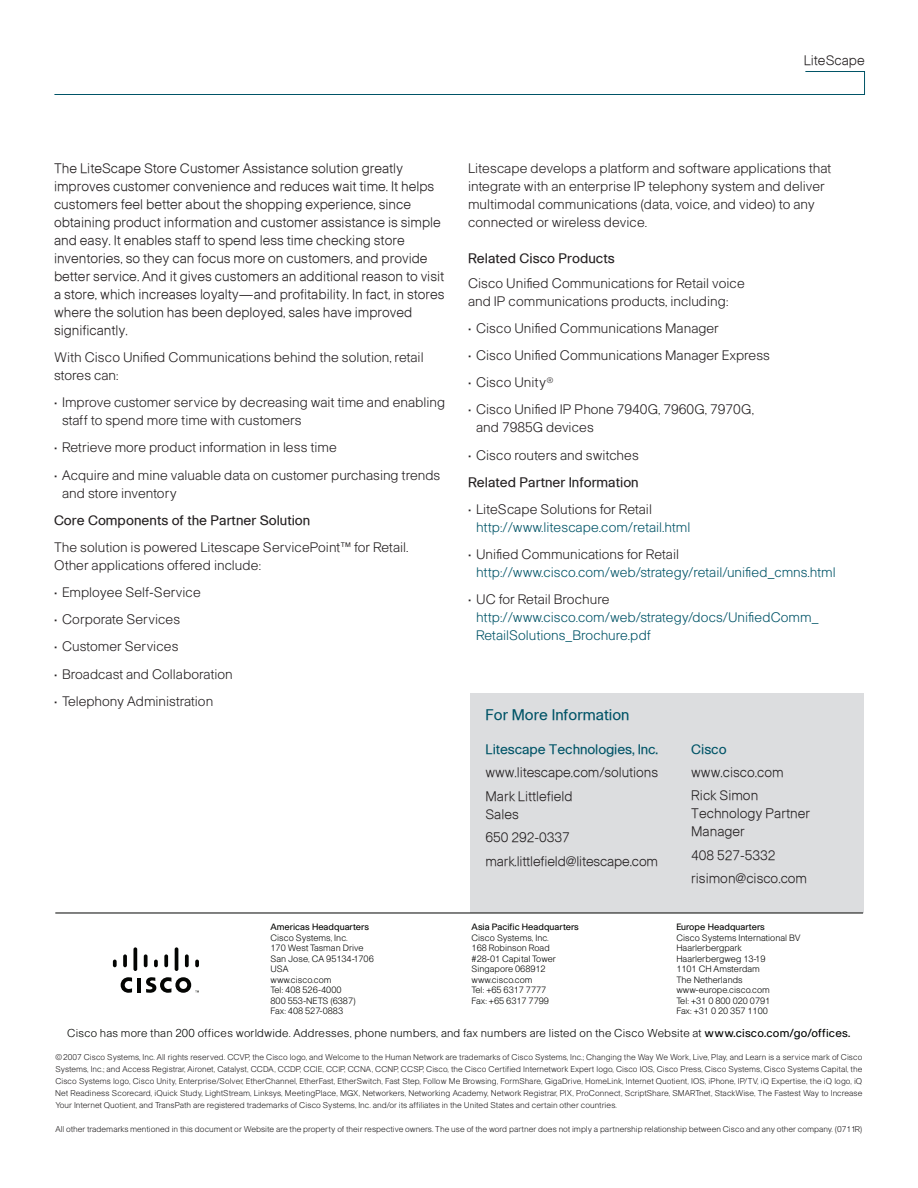
<style>
.page{position:relative;width:918px;height:1188px;background:#fff}
.page>*{position:absolute;margin:0;border:0;box-sizing:border-box;transform-origin:0 0}
.SubHead1{font:15px "Ciscoregular";color:#005467}
.Body{font:13.5px/18px "Ciscolight";color:#231f20}
.Bullet{font:300 13.5px/18px "Cisco";color:#231f20}
.Body-2{font:300 13.5px/18px "Cisco";color:#231f20}
.Bullet-2{font:300 13.5px/18px "Cisco";color:#005467}
.More_Info_Copy{font:13.5px/18px "Ciscolight";color:#231f20}
.Body-3{font:13.5px "Ciscoregular";color:#231f20}
.More_Info_7477_Subhe{font:13.5px "Ciscoregular";letter-spacing:-.01em;color:#005467}
.Bullet-3{font:13.5px "Ciscoregular";color:#231f20}
.SubHead2{font:13.5px "Ciscoregular";color:#231f20}
.SubHead1-2{font:13.5px "Ciscolight";color:#231f20}
.t1{font:300 11.25px "Cisco";letter-spacing:.015em;color:#040503}
.t2{font:300 9px/10.5px "Cisco";color:#040503}
.t3{font:300 8.25px/12px "Cisco";color:#201d1e;text-align:justify}
.s1{color:#231f20}
.s2{font-weight:400}
</style>
<div class="page">
<div style="left:470px;top:693px;width:394px;height:220px;background:#dcdddf"></div>
<svg style="left:54px;top:71px;width:811px;height:24px"></svg>
<hr style="left:137px;top:978px;width:4px;height:14px;background:#040503">
<svg style="left:121px;top:977px;width:11px;height:16px"></svg>
<svg style="left:113px;top:960px;width:4px;height:7px"></svg>
<svg style="left:123px;top:954px;width:4px;height:13px"></svg>
<svg style="left:133px;top:947px;width:4px;height:24px"></svg>
<svg style="left:144px;top:954px;width:4px;height:13px"></svg>
<svg style="left:154px;top:960px;width:4px;height:7px"></svg>
<svg style="left:164px;top:954px;width:4px;height:13px"></svg>
<hr style="left:175px;top:947px;width:3px;height:24px;background:#040503;border-radius:2px">
<svg style="left:185px;top:954px;width:4px;height:13px"></svg>
<svg style="left:195px;top:960px;width:4px;height:7px"></svg>
<svg style="left:146px;top:977px;width:53px;height:16px"></svg>
<hr style="left:55px;top:913px;width:808px;height:1px;background:#040503">
<p class="SubHead1-2" style="left:804px;top:52px;width:62px">LiteScape</p>
<p class="Body" style="left:54px;top:159px;width:392px">The LiteScape Store Customer Assistance solution greatly improves customer convenience and reduces wait time. It helps customers feel better about the shopping experience, since obtaining product information and customer assistance is simple and easy. It enables staff to spend less time checking store inventories, so they can focus more on customers, and provide better service. And it gives customers an additional reason to visit a store, which increases loyalty—and profitability. In fact, in stores where the solution has been deployed, sales have improved significantly.</p>
<p class="Body-2" style="left:54px;top:348px;width:371px">With Cisco Unified Communications behind the solution, retail stores can:</p>
<p class="Bullet" style="left:62px;top:393px;width:385px;text-indent:-8px">• Improve customer service by decreasing wait time and enabling staff to spend more time with customers</p>
<p class="Bullet" style="left:54px;top:438px;width:284px">• Retrieve more product information in less time</p>
<p class="Bullet" style="left:62px;top:465px;width:380px;text-indent:-8px">• Acquire and mine valuable data on customer purchasing trends and store inventory</p>
<p class="Body-3" style="left:54px;top:512px;width:258px">Core Components of the Partner Solution</p>
<p class="Body-2" style="left:54px;top:538px;width:356px">The solution is powered Litescape ServicePoint™ for Retail.<br>Other applications offered include:</p>
<p class="Bullet" style="left:54px;top:583px;width:148px">• Employee Self-Service</p>
<p class="Bullet" style="left:54px;top:610px;width:128px">• Corporate Services</p>
<p class="Bullet" style="left:54px;top:637px;width:126px">• Customer Services</p>
<p class="Bullet" style="left:54px;top:665px;width:180px">• Broadcast and Collaboration</p>
<p class="Bullet" style="left:54px;top:692px;width:161px">• Telephony Administration</p>
<p class="Body-2" style="left:468px;top:159px;width:365px">Litescape develops a platform and software applications that integrate with an enterprise IP telephony system and deliver multimodal communications (data, voice, and video) to any connected or wireless device.</p>
<p class="SubHead2" style="left:468px;top:250px;width:148px">Related Cisco Products</p>
<p class="Body-2" style="left:468px;top:274px;width:278px">Cisco Unified Communications for Retail voice and IP communications products, including:</p>
<p class="Bullet" style="left:468px;top:319px;width:252px">• Cisco Unified Communications Manager</p>
<p class="Bullet" style="left:468px;top:346px;width:303px">• Cisco Unified Communications Manager Express</p>
<p class="Bullet" style="left:468px;top:373px;width:87px">• Cisco Unity<sup>®</sup></p>
<p class="Bullet" style="left:476px;top:400px;width:279px;text-indent:-8px">• Cisco Unified IP Phone 7940G, 7960G, 7970G, and 7985G devices</p>
<p class="Bullet" style="left:468px;top:446px;width:172px">• Cisco routers and switches</p>
<p class="Bullet-3" style="left:468px;top:474px;width:172px">Related Partner Information</p>
<p class="Bullet-2" style="left:476px;top:500px;width:216px;text-indent:-8px"><span class="s1">• LiteScape Solutions for Retail </span>http://www.litescape.com/retail.html</p>
<p class="Bullet-2" style="left:476px;top:545px;width:361px;text-indent:-8px"><span class="s1">• Unified Communications for Retail </span>http://www.cisco.com/web/strategy/retail/unified_cmns.html</p>
<p class="Bullet-2" style="left:476px;top:590px;width:344px;text-indent:-8px"><span class="s1">• UC for Retail Brochure </span>http://www.cisco.com/web/strategy/docs/UnifiedComm_<br>RetailSolutions_Brochure.pdf</p>
<p class="SubHead1" style="left:485px;top:706px;width:146px">For More Information</p>
<p class="More_Info_7477_Subhe" style="left:485px;top:741px;width:174px">Litescape Technologies, Inc.</p>
<p class="More_Info_Copy" style="left:485px;top:763px;width:174px">www.litescape.com/solutions</p>
<p class="More_Info_Copy" style="left:485px;top:787px;width:89px">Mark Littlefield<br>Sales</p>
<p class="More_Info_Copy" style="left:485px;top:828px;width:86px">650 292-0337</p>
<p class="More_Info_Copy" style="left:485px;top:852px;width:174px">mark.littlefield@litescape.com</p>
<p class="More_Info_7477_Subhe" style="left:691px;top:741px;width:37px">Cisco</p>
<p class="More_Info_Copy" style="left:691px;top:763px;width:94px">www.cisco.com</p>
<p class="More_Info_Copy" style="left:691px;top:786px;width:120px">Rick Simon<br>Technology Partner<br>Manager</p>
<p class="More_Info_Copy" style="left:691px;top:846px;width:86px">408 527-5332</p>
<p class="More_Info_Copy" style="left:691px;top:869px;width:117px">risimon@cisco.com</p>
<p class="t2" style="left:271px;top:922px;width:105px"><span class="s2">Americas Headquarters<br></span>Cisco Systems, Inc.<br>170 West Tasman Drive<br>San Jose, CA 95134-1706<br>USA<br>www.cisco.com<br>Tel: 408 526-4000<br>800 553-NETS (6387)<br>Fax: 408 527-0883</p>
<p class="t2" style="left:472px;top:922px;width:109px"><span class="s2">Asia Pacific Headquarters<br></span>Cisco Systems, Inc.<br>168 Robinson Road #28-01 Capital Tower<br>Singapore 068912 www.cisco.com<br>Tel: +65 6317 7777<br>Fax: +65 6317 7799</p>
<p class="t2" style="left:676px;top:922px;width:126px"><span class="s2">Europe Headquarters<br></span>Cisco Systems International BV<br>Haarlerbergpark<br>Haarlerbergweg 13-19<br>1101 CH Amsterdam<br>The Netherlands www-europe.cisco.com<br>Tel: +31 0 800 020 0791<br>Fax: +31 0 20 357 1100</p>
<p class="t1" style="left:67px;top:1026px;width:785px">Cisco has more than 200 offices worldwide. Addresses, phone numbers, and fax numbers are listed on the Cisco Website at <span class="s2">www.cisco.com/go/offices.</span></p>
<p class="t3" style="left:55px;top:1051px;width:809px">©2007 Cisco Systems, Inc. All rights reserved. CCVP, the Cisco logo, and Welcome to the Human Network are trademarks of Cisco Systems, Inc.; Changing the Way We Work, Live, Play, and Learn is a service mark of Cisco Systems, Inc.; and Access Registrar, Aironet, Catalyst, CCDA, CCDP, CCIE, CCIP, CCNA, CCNP, CCSP, Cisco, the Cisco Certified Internetwork Expert logo, Cisco IOS, Cisco Press, Cisco Systems, Cisco Systems Capital, the Cisco Systems logo, Cisco Unity, Enterprise/Solver, EtherChannel, EtherFast, EtherSwitch, Fast Step, Follow Me Browsing, FormShare, GigaDrive, HomeLink, Internet Quotient, IOS, iPhone, IP/TV, iQ Expertise, the iQ logo, iQ Net Readiness Scorecard, iQuick Study, LightStream, Linksys, MeetingPlace, MGX, Networkers, Networking Academy, Network Registrar, PIX, ProConnect, ScriptShare, SMARTnet, StackWise, The Fastest Way to Increase Your Internet Quotient, and TransPath are registered trademarks of Cisco Systems, Inc. and/or its affiliates in the United States and certain other countries.</p>
<p class="t3" style="left:55px;top:1123px;width:808px">All other trademarks mentioned in this document or Website are the property of their respective owners. The use of the word partner does not imply a partnership relationship between Cisco and any other company. (0711R)</p>
</div>
